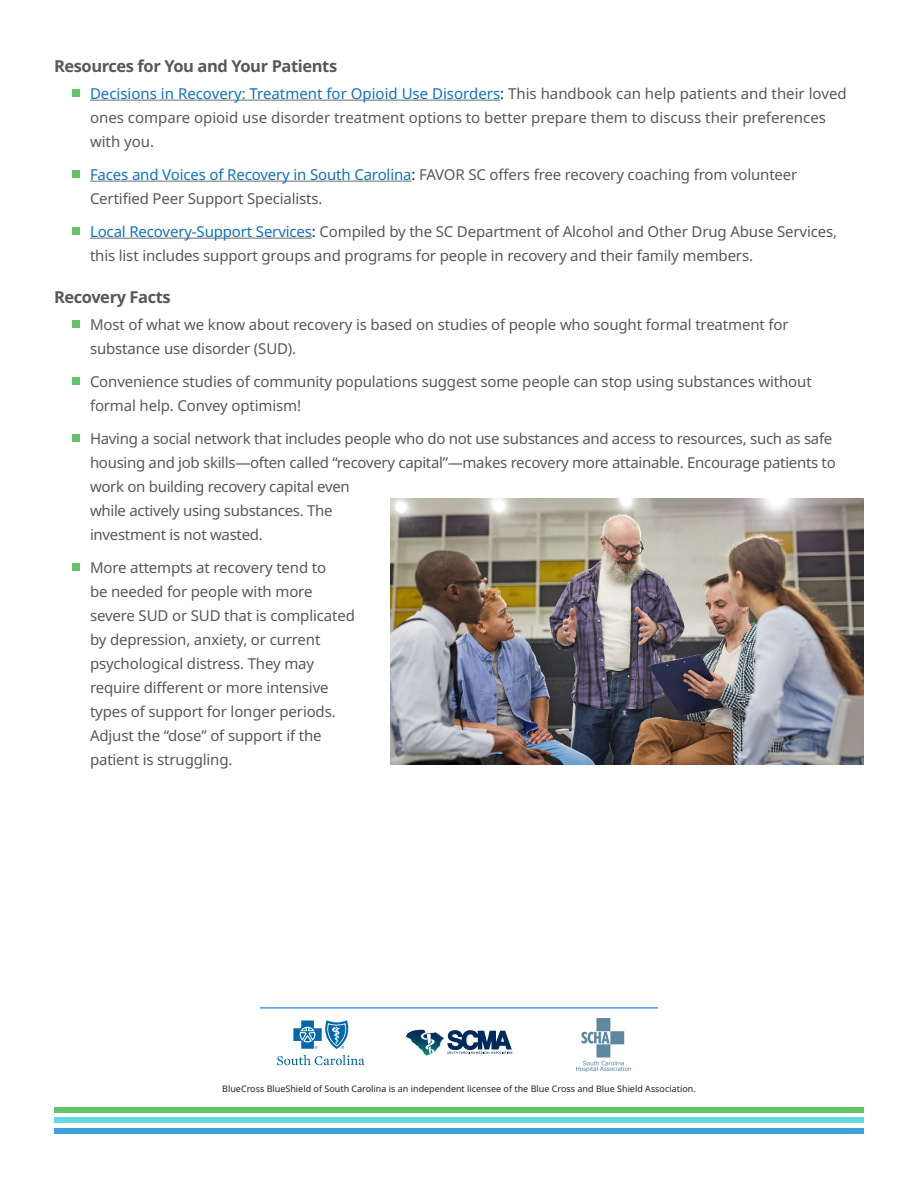
<style>
.page{position:relative;width:918px;height:1188px;background:#fff}
.page>*{position:absolute;margin:0;border:0;box-sizing:border-box;transform-origin:0 0}
.sUB{font:700 16.5px "Noto Sans";letter-spacing:-.025em;color:#57585a}
.body{font:15px/24px "Noto Sans";letter-spacing:-.01em;color:#57585a}
.text_bullets_top{font:15px/24px "Noto Sans";letter-spacing:-.01em;color:#57585a}
.t1{font:9px "Noto Sans";color:#231f20}
.s1{color:#1072bd}
.s2{color:#231f20}
</style>
<div class="page">
<div style="left:54px;top:1128px;width:810px;height:6px;background:#3da1da"></div>
<div style="left:54px;top:1118px;width:810px;height:6px;background:#65d9dd"></div>
<div style="left:54px;top:1107px;width:810px;height:6px;background:#64c368"></div>
<hr style="left:90px;top:100px;width:410px;height:1px;background:#6c6d70">
<hr style="left:90px;top:181px;width:321px;height:1px;background:#6c6d70">
<hr style="left:90px;top:238px;width:222px;height:1px;background:#6c6d70">
<div style="left:72px;top:89px;width:7px;height:7px;background:#64c368"></div>
<div style="left:72px;top:170px;width:7px;height:7px;background:#64c368"></div>
<div style="left:72px;top:227px;width:7px;height:7px;background:#64c368"></div>
<div style="left:72px;top:320px;width:7px;height:7px;background:#64c368"></div>
<div style="left:72px;top:377px;width:7px;height:7px;background:#64c368"></div>
<div style="left:72px;top:434px;width:7px;height:7px;background:#64c368"></div>
<div style="left:72px;top:563px;width:7px;height:7px;background:#64c368"></div>
<img style="left:390px;top:498px;width:474px;height:267px">
<svg style="left:406px;top:1030px;width:106px;height:26px"></svg>
<hr style="left:260px;top:1007px;width:398px;height:2px;background:#278df1">
<svg style="left:293px;top:1020px;width:56px;height:29px"></svg>
<svg style="left:277px;top:1055px;width:88px;height:10px"></svg>
<img style="left:577px;top:1019px;width:53px;height:52px">
<p class="sUB" style="left:54px;top:54px;width:285px">Resources for You and Your Patients</p>
<p class="text_bullets_top" style="left:90px;top:82px;width:758px"><span class="s1">Decisions in Recovery: Treatment for Opioid Use Disorders</span><span class="s2">:</span> This handbook can help patients and their loved ones compare opioid use disorder treatment options to better prepare them to discuss their preferences with you.</p>
<p class="text_bullets_top" style="left:90px;top:163px;width:709px"><span class="s1">Faces and Voices of Recovery in South Carolina</span><span class="s2">:</span> FAVOR SC offers free recovery coaching from volunteer<br>Certified Peer Support Specialists.</p>
<p class="text_bullets_top" style="left:90px;top:220px;width:749px"><span class="s1">Local Recovery-Support Services</span><span class="s2">:</span> Compiled by the SC Department of Alcohol and Other Drug Abuse Services, this list includes support groups and programs for people in recovery and their family members.</p>
<p class="sUB" style="left:54px;top:285px;width:118px">Recovery Facts</p>
<p class="body" style="left:90px;top:313px;width:700px">Most of what we know about recovery is based on studies of people who sought formal treatment for substance use disorder (SUD).</p>
<p class="body" style="left:90px;top:370px;width:723px">Convenience studies of community populations suggest some people can stop using substances without formal help. Convey optimism!</p>
<p class="body" style="left:90px;top:427px;width:747px">Having a social network that includes people who do not use substances and access to resources, such as safe housing and job skills—often called “recovery capital”—makes recovery more attainable. Encourage patients to work on building recovery capital even<br>while actively using substances. The<br>investment is not wasted.</p>
<p class="body" style="left:90px;top:556px;width:266px">More attempts at recovery tend to<br>be needed for people with more severe SUD or SUD that is complicated by depression, anxiety, or current psychological distress. They may require different or more intensive types of support for longer periods.<br>Adjust the “dose” of support if the patient is struggling.</p>
<p class="t1" style="left:222px;top:1083px;width:475px">BlueCross BlueShield of South Carolina is an independent licensee of the Blue Cross and Blue Shield Association.</p>
</div>
